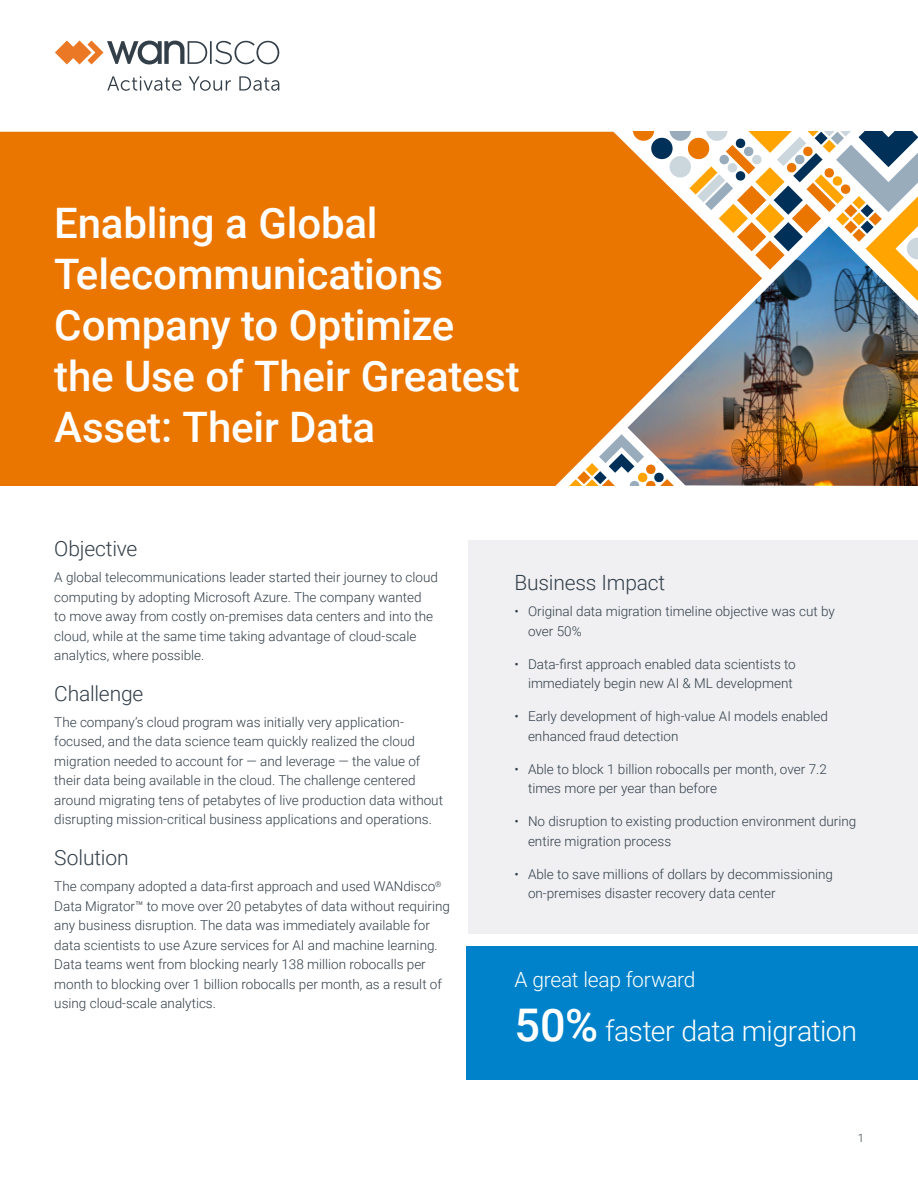
<style>
.page{position:relative;width:918px;height:1188px;background:#fff}
.page>*{position:absolute;margin:0;border:0;box-sizing:border-box;transform-origin:0 0}
.Headline{font:500 42px/51px "Roboto";letter-spacing:-.005em;color:#fff}
.Big_Quote{font:300 28.5px "Roboto";letter-spacing:-.02em;color:#fff}
.Subhead{font:300 21px "Roboto";letter-spacing:-.01em;color:#323e48}
.Big_Quote-2{font:300 21px "Roboto";letter-spacing:-.015em;color:#fff}
.Body_Copy{font:300 13.5px/19.5px "Roboto";color:#313e48}
.t1{font:300 11.25px "Roboto";color:#323e48}
.s1{font-weight:500;font-size:45px}
</style>
<div class="page">
<svg style="left:762px;top:132px;width:156px;height:94px"></svg>
<img style="left:762px;top:226px;width:156px;height:260px">
<svg style="left:0;top:132px;width:762px;height:354px;background:#e47c13"></svg>
<svg style="left:55px;top:40px;width:224px;height:24px"></svg>
<svg style="left:107px;top:76px;width:74px;height:15px"></svg>
<svg style="left:189px;top:76px;width:42px;height:15px"></svg>
<svg style="left:239px;top:76px;width:40px;height:15px"></svg>
<div style="left:468px;top:540px;width:450px;height:393px;background:#f0f0f3"></div>
<div style="left:467px;top:946px;width:451px;height:134px;background:#0082ca"></div>
<p class="Headline" style="left:54px;top:196px;width:467px">Enabling a Global<br>Telecommunications<br>Company to Optimize the Use of Their Greatest<br>Asset: Their Data</p>
<p class="Subhead" style="left:54px;top:534px;width:85px">Objective</p>
<p class="Body_Copy" style="left:54px;top:567px;width:385px">A global telecommunications leader started their journey to cloud computing by adopting Microsoft Azure. The company wanted<br>to move away from costly on-premises data centers and into the cloud, while at the same time taking advantage of cloud-scale analytics, where possible.</p>
<p class="Subhead" style="left:54px;top:678px;width:91px">Challenge</p>
<p class="Body_Copy" style="left:54px;top:712px;width:390px">The company’s cloud program was initially very application&shy;focused, and the data science team quickly realized the cloud migration needed to account for — and leverage — the value of their data being available in the cloud. The challenge centered around migrating tens of petabytes of live production data without disrupting mission-critical business applications and operations.</p>
<p class="Subhead" style="left:54px;top:843px;width:76px">Solution</p>
<p class="Body_Copy" style="left:54px;top:876px;width:397px">The company adopted a data-first approach and used WANdisco<sup>® </sup>Data Migrator™ to move over 20 petabytes of data without requiring any business disruption. The data was immediately available for data scientists to use Azure services for AI and machine learning.<br>Data teams went from blocking nearly 138 million robocalls per month to blocking over 1 billion robocalls per month, as a result of using cloud-scale analytics.</p>
<p class="Subhead" style="left:514px;top:568px;width:152px">Business Impact</p>
<p class="Body_Copy" style="left:528px;top:601px;width:308px;text-indent:-14px">• Original data migration timeline objective was cut by over 50%</p>
<p class="Body_Copy" style="left:514px;top:654px;width:283px;text-align:right">• Data-first approach enabled data scientists to immediately begin new AI &amp; ML development</p>
<p class="Body_Copy" style="left:528px;top:706px;width:301px;text-indent:-14px">• Early development of high-value AI models enabled enhanced fraud detection</p>
<p class="Body_Copy" style="left:528px;top:759px;width:300px;text-indent:-14px">• Able to block 1 billion robocalls per month, over 7.2 times more per year than before</p>
<p class="Body_Copy" style="left:528px;top:811px;width:330px;text-indent:-14px">• No disruption to existing production environment during entire migration process</p>
<p class="Body_Copy" style="left:528px;top:864px;width:307px;text-indent:-14px">• Able to save millions of dollars by decommissioning on-premises disaster recovery data center</p>
<p class="Big_Quote-2" style="left:514px;top:965px;width:183px">A great leap forward</p>
<p class="Big_Quote" style="left:514px;top:1011px;width:344px"><span class="s1">50%</span> faster data migration</p>
<p class="t1" style="left:858px;top:1131px;width:8px">1</p>
</div>
